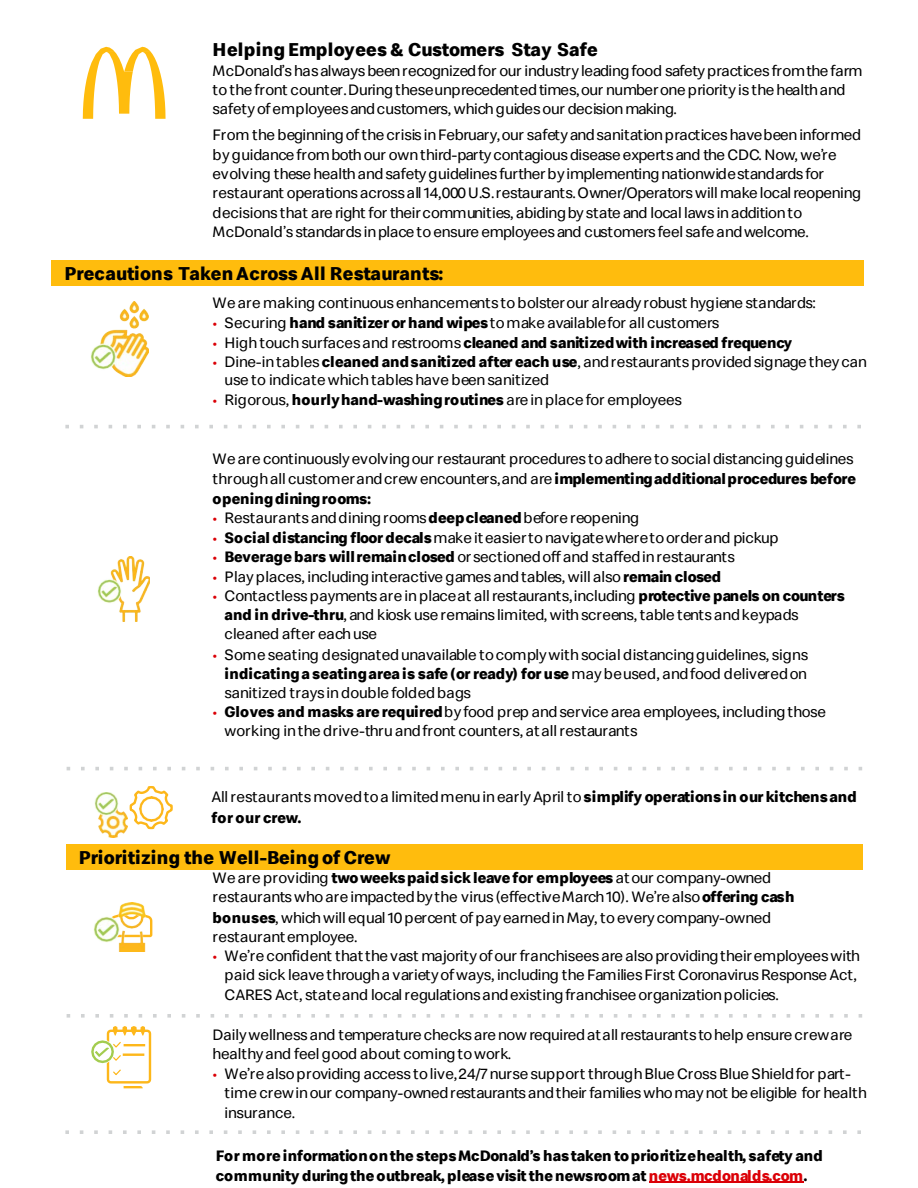
<style>
.page{position:relative;width:918px;height:1188px;background:#fff}
.page>*{position:absolute;margin:0;border:0;box-sizing:border-box;transform-origin:0 0}
.t1{font:700 19.2px "Speedee";letter-spacing:.01em;color:#000}
.t2{font:15.6px/19.2px "Speedee";letter-spacing:-.01em;color:#000}
.t3{font:15.6px/19.5px "Speedee";letter-spacing:-.03em;color:#000}
.t4{font:700 15.6px/19.2px "Speedee";letter-spacing:-.015em;color:#000}
.s1{color:#db0007}
.s2{font-weight:700}
.s3{font-weight:400;color:#db0007}
.s4{font-weight:400}
</style>
<div class="page">
<svg style="left:83px;top:47px;width:83px;height:72px"></svg>
<svg style="left:65px;top:425px;width:796px;height:3px"></svg>
<svg style="left:67px;top:1014px;width:795px;height:4px"></svg>
<svg style="left:65px;top:1130px;width:796px;height:4px"></svg>
<div style="left:52px;top:260px;width:812px;height:26px;background:#ffbc0d"></div>
<div style="left:66px;top:845px;width:797px;height:25px;background:#ffbc0d"></div>
<hr style="left:649px;top:1182px;width:155px;height:1px;background:#db0007">
<img style="left:90px;top:301px;width:59px;height:76px">
<svg style="left:145px;top:912px;width:8px;height:26px"></svg>
<img style="left:94px;top:902px;width:51px;height:50px">
<img style="left:97px;top:557px;width:53px;height:65px">
<svg style="left:129px;top:786px;width:44px;height:44px"></svg>
<img style="left:139px;top:797px;width:24px;height:25px">
<img style="left:95px;top:792px;width:32px;height:46px">
<svg style="left:91px;top:1026px;width:61px;height:62px"></svg>
<svg style="left:67px;top:767px;width:795px;height:3px"></svg>
<p class="t1" style="left:213px;top:37px;width:387px">Helping Employees &amp; Customers Stay Safe</p>
<p class="t3" style="left:213px;top:61px;width:652px">McDonald’s has always been recognized for our industry leading food safety practices from the farm to the front counter. During these unprecedented times, our number one priority is the health and safety of employees and customers, which guides our decisionmaking.</p>
<p class="t3" style="left:213px;top:125px;width:650px">From the beginning of the crisis in February, our safety andsanitation practices have been informed byguidance from both our own third-party contagious disease experts and the CDC. Now, we’re evolving these health and safety guidelines further by implementing nationwide standards for restaurant operations across all 14,000 U.S. restaurants. Owner/Operators will make local reopening decisions that are right for their communities, abiding by state and local laws in addition to McDonald’s standards in place to ensure employees and customers feel safe and welcome.</p>
<p class="t1" style="left:65px;top:261px;width:380px">Precautions TakenAcross All Restaurants:</p>
<p class="t2" style="left:213px;top:293px;width:605px">We are making continuous enhancements to bolster our already robust hygiene standards:</p>
<p class="t2" style="left:213px;top:314px;width:508px"><span class="s1">•</span> Securing <span class="s2">hand sanitizer or hand wipes</span> to make available for all customers</p>
<p class="t4" style="left:213px;top:333px;width:581px"><span class="s3">•</span> <span class="s4">High touch surfaces and restrooms</span> cleaned and sanitizedwith increased frequency</p>
<p class="t2" style="left:225px;top:353px;width:644px;line-height:18px;text-indent:-12px"><span class="s1">•</span> Dine-in tables <span class="s2">cleaned and sanitized after each use</span>, and restaurants provided signage they can use to indicate which tables have been sanitized</p>
<p class="t2" style="left:213px;top:390px;width:471px"><span class="s1">•</span> Rigorous, <span class="s2">hourly hand-washing routines</span> are in place for employees</p>
<p class="t2" style="left:213px;top:449px;width:645px;line-height:19.8px">We are continuously evolving our restaurant procedures to adhere to social distancing guidelines through all customer and crew encounters, and are <span class="s2">implementing additional procedures before opening dining rooms:</span></p>
<p class="t2" style="left:213px;top:508px;width:428px"><span class="s1">•</span> Restaurants and dining rooms <span class="s2">deep cleaned</span>before reopening</p>
<p class="t2" style="left:213px;top:529px;width:567px"><span class="s1">•</span> <span class="s2">Social distancing floor decals</span> make it easier to navigate where to order and pickup</p>
<p class="t2" style="left:213px;top:548px;width:524px"><span class="s1">•</span> <span class="s2">Beverage bars will remain closed</span> or sectioned off and staffed in restaurants</p>
<p class="t2" style="left:213px;top:567px;width:510px"><span class="s1">•</span> Play places, including interactive games and tables, will also <span class="s2">remain closed</span></p>
<p class="t2" style="left:225px;top:586px;width:622px;text-indent:-12px"><span class="s1">•</span> Contactless payments are in place at all restaurants, including <span class="s2">protective panels on counters and in drive-thru</span>, and kiosk use remains limited, with screens, table tents and keypads cleaned after each use</p>
<p class="t2" style="left:225px;top:645px;width:585px;text-align:justify;text-indent:-12px"><span class="s1">•</span> Some seating designated unavailable to comply with social distancing guidelines, signs <span class="s2">indicating a seating area is safe (or ready) for use</span>may be used, and food delivered on sanitized trays in double folded bags</p>
<p class="t2" style="left:225px;top:703px;width:603px;text-indent:-12px"><span class="s1">•</span> <span class="s2">Gloves and masks are required</span> by food prep and service area employees, including those working in the drive-thru and front counters, at all restaurants</p>
<p class="t2" style="left:211px;top:787px;width:647px;line-height:20.4px">All restaurants moved to a limited menu in early April to <span class="s2">simplify operations in our kitchens and for our crew.</span></p>
<p class="t1" style="left:79px;top:845px;width:313px">Prioritizing the Well-Being of Crew</p>
<p class="t2" style="left:213px;top:868px;width:583px;line-height:19.6px">We are providing <span class="s2">two weeks paid sick leave for employees</span> at our company-owned restaurants who are impacted by the virus (effective March 10). We’re also <span class="s2">offering cash bonuses</span>, which will equal 10 percent of pay earned in May, to every company-owned restaurant employee.</p>
<p class="t2" style="left:225px;top:947px;width:637px;text-indent:-12px"><span class="s1">•</span> We’re confident that the vast majority of our franchisees are also providing their employees with paid sick leave through a variety of ways, including the Families First Coronavirus Response Act,<br>CARES Act, state and local regulations and existing franchisee organization policies.</p>
<p class="t2" style="left:213px;top:1025px;width:641px">Daily wellness and temperature checks are now required at all restaurants to help ensure crew are healthy and feel good about coming to work.</p>
<p class="t2" style="left:225px;top:1064px;width:644px;text-indent:-12px"><span class="s1">•</span> We’re also providing access to live,24/7 nurse support through Blue Cross Blue Shield for part&shy;time crewinour company-ownedrestaurantsandtheir familieswhomaynot be eligible for health insurance.</p>
<p class="t4" style="left:216px;top:1147px;width:609px">For more information on the steps McDonald’s has taken to prioritize health, safety and community during the outbreak, please visit the newsroom at<span class="s1">news.mcdonalds.com</span>.</p>
</div>
